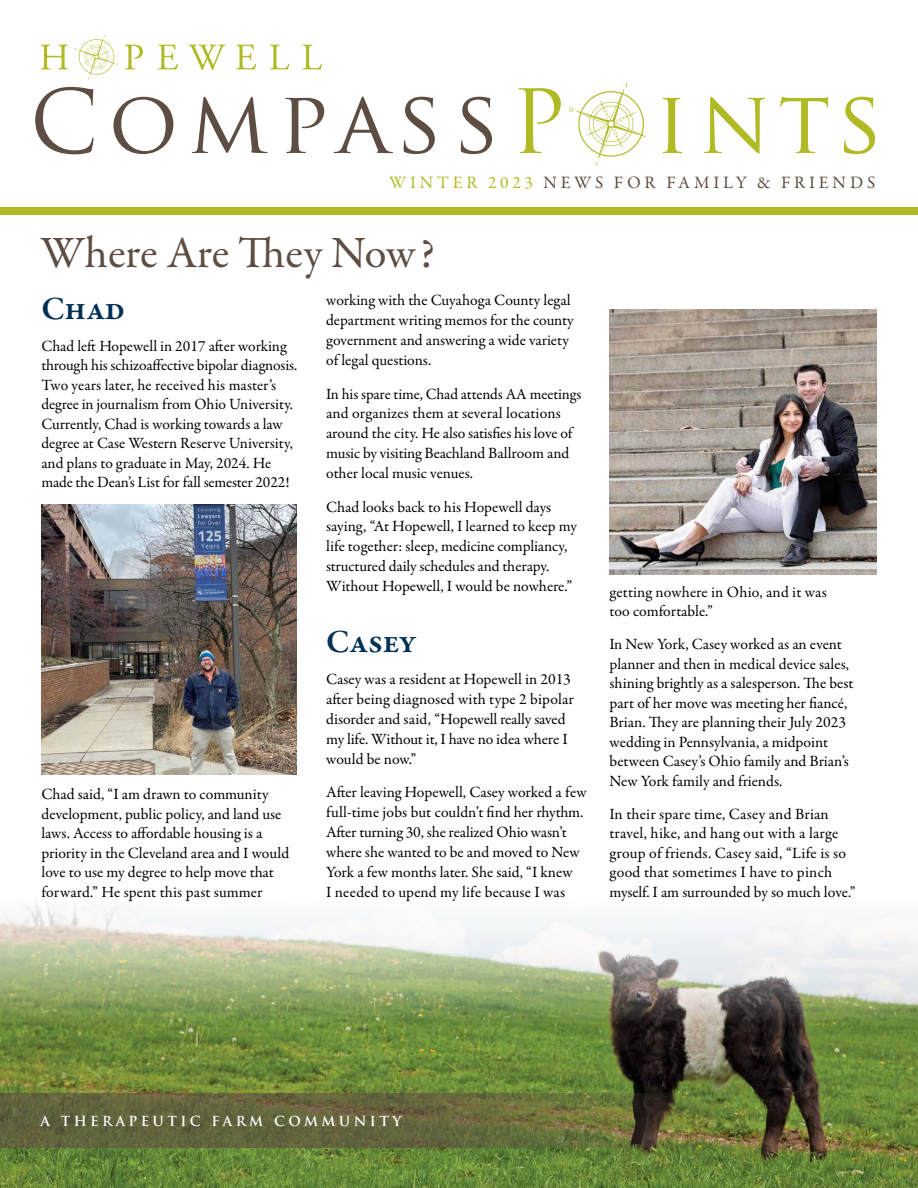
<style>
.page{position:relative;width:918px;height:1188px;background:#fff}
.page>*{position:absolute;margin:0;border:0;box-sizing:border-box;transform-origin:0 0}
.t1{font:85.95px "Trajan Pro";letter-spacing:.115em;color:#5e4d42}
.t2{font:45px "Garamond Premr Pro";color:#5e4d42}
.t3{font:600 33px "Garamond Premr Pro";letter-spacing:-.005em;color:#003055}
.t4{font:17.55px "Garamond Premr Pro";letter-spacing:.22em;color:#5e4d42}
.t5{font:15.75px/20px "Garamond Premr Pro";letter-spacing:-.005em;color:#000}
.t6{font:15.75px/19.5px "Garamond Premr Pro";letter-spacing:.02em;color:#000}
.t7{font:700 13.5px "Trajan";letter-spacing:.25em;color:#fff}
.s1{color:#b0ba25}
</style>
<div class="page">
<img style="left:0;top:774px;width:918px;height:414px">
<div style="left:0;top:207px;width:918px;height:8px;background:#b0ba25"></div>
<svg style="left:0;top:1093px;width:767px;height:55px;background:#65683b"></svg>
<svg style="left:569px;top:82px;width:77px;height:84px"></svg>
<svg style="left:41px;top:45px;width:27px;height:24px"></svg>
<svg style="left:125px;top:45px;width:18px;height:24px"></svg>
<svg style="left:158px;top:45px;width:20px;height:24px"></svg>
<svg style="left:188px;top:45px;width:38px;height:25px"></svg>
<svg style="left:236px;top:45px;width:20px;height:24px"></svg>
<svg style="left:270px;top:45px;width:19px;height:24px"></svg>
<svg style="left:303px;top:45px;width:19px;height:24px"></svg>
<svg style="left:74px;top:34px;width:45px;height:46px"></svg>
<img style="left:41px;top:504px;width:256px;height:270px">
<img style="left:610px;top:309px;width:267px;height:266px">
<h1 class="t1" style="left:30px;top:67px;width:855px">Compass<span class="s1">P ints</span></h1>
<p class="t4" style="left:389px;top:172px;width:488px"><span class="s1">WINTER 2023</span> NEWS FOR FAMILY &amp; FRIENDS</p>
<h2 class="t2" style="left:40px;top:226px;width:396px">Where Are They Now?</h2>
<h3 class="t3" style="left:41px;top:289px;width:85px">Chad</h3>
<p class="t5" style="left:41px;top:336px;width:257px;line-height:19.5px">Chad left Hopewell in 2017 after working through his schizoaffective bipolar diagnosis.<br>Two years later, he received his master’s degree in journalism from Ohio University.<br>Currently, Chad is working towards a law degree at Case Western Reserve University, and plans to graduate in May, 2024. He made the Dean’s List for fall semester 2022!</p>
<p class="t6" style="left:41px;top:785px;width:249px">Chad said, “I am drawn to community development, public policy, and land use laws. Access to affordable housing is a priority in the Cleveland area and I would love to use my degree to help move that forward.” He spent this past summer</p>
<p class="t5" style="left:326px;top:291px;width:249px">working with the Cuyahoga County legal department writing memos for the county government and answering a wide variety of legal questions.</p>
<p class="t5" style="left:326px;top:384px;width:257px">In his spare time, Chad attends AA meetings and organizes them at several locations around the city. He also satisfies his love of music by visiting Beachland Ballroom and other local music venues.</p>
<p class="t5" style="left:326px;top:497px;width:253px">Chad looks back to his Hopewell days saying, “At Hopewell, I learned to keep my life together: sleep, medicine compliancy, structured daily schedules and therapy.<br>Without Hopewell, I would be nowhere.”</p>
<h3 class="t3" style="left:326px;top:622px;width:92px">Casey</h3>
<p class="t5" style="left:326px;top:670px;width:249px">Casey was a resident at Hopewell in 2013 after being diagnosed with type 2 bipolar disorder and said, “Hopewell really saved my life. Without it, I have no idea where I would be now.”</p>
<p class="t5" style="left:326px;top:783px;width:262px">After leaving Hopewell, Casey worked a few full-time jobs but couldn’t find her rhythm.<br>After turning 30, she realized Ohio wasn’t where she wanted to be and moved to New York a few months later. She said, “I knew<br>I needed to upend my life because I was</p>
<p class="t5" style="left:610px;top:582px;width:219px;line-height:19.5px">getting nowhere in Ohio, and it was too comfortable.”</p>
<p class="t5" style="left:610px;top:635px;width:245px;line-height:19.5px">In New York, Casey worked as an event planner and then in medical device sales, shining brightly as a salesperson. The best part of her move was meeting her fiancé, Brian. They are planning their July 2023 wedding in Pennsylvania, a midpoint between Casey’s Ohio family and Brian’s New York family and friends.</p>
<p class="t5" style="left:610px;top:804px;width:248px;line-height:19.5px">In their spare time, Casey and Brian travel, hike, and hang out with a large group of friends. Casey said, “Life is so good that sometimes I have to pinch myself. I am surrounded by so much love.”</p>
<p class="t7" style="left:40px;top:1113px;width:363px">A THERAPEUTIC FARM COMMUNITY</p>
</div>
